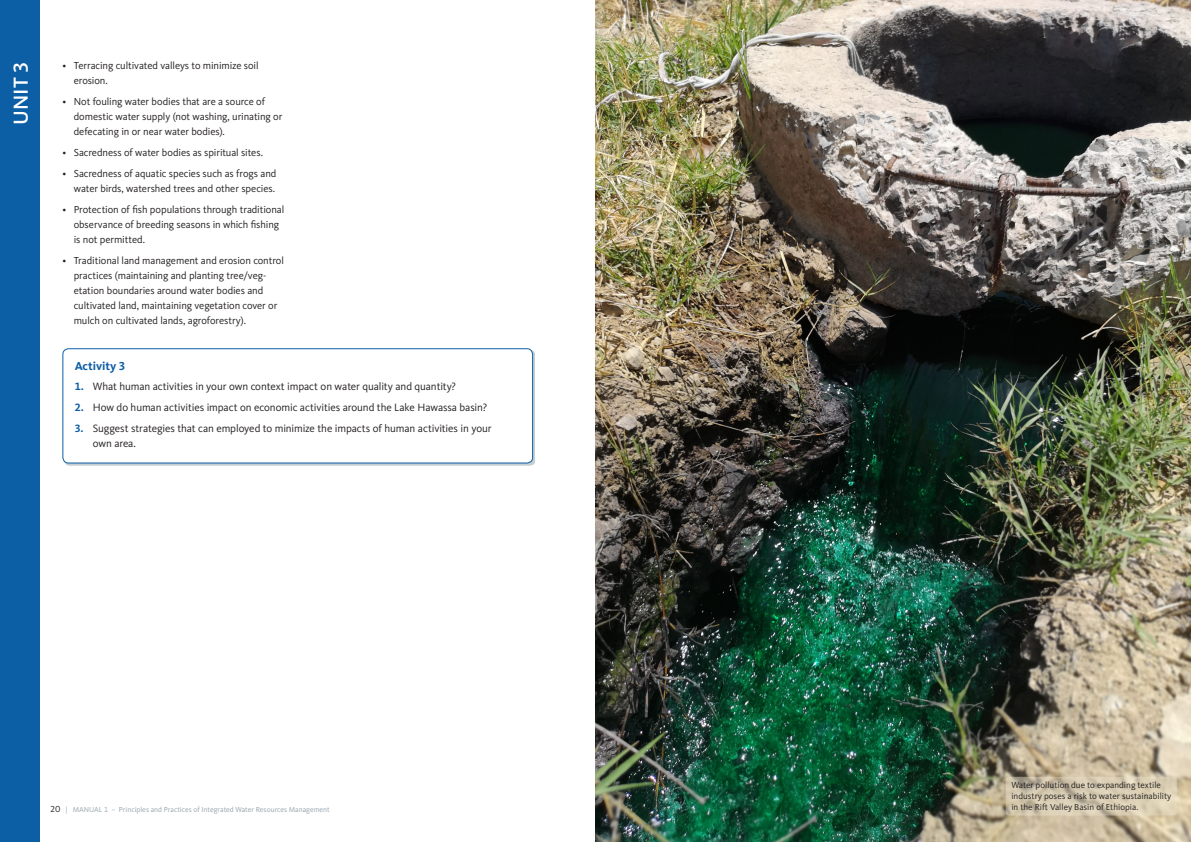
<style>
.page{position:relative;width:1191px;height:842px;background:#fff}
.page>*{position:absolute;margin:0;border:0;box-sizing:border-box;transform-origin:0 0}
.Rubrik_1{font:500 21px "Kievit OT";color:#fff}
.Rubrik_2{font:700 12px "Kievit OT";color:#0c5ea5}
.Nummerlista_m_luft_ö{font:11px/15px "Kievit OT";letter-spacing:-.01em;color:#231f20}
.t1{font:10.5px/15px "Kievit OT";letter-spacing:-.01em;color:#231f20}
.Bildtext{font:9px/10.8px "Kievit OT";color:#231f20}
.t2{font:7.5px "Kievit OT";color:#95a4ac}
.s1{font-weight:700;color:#0c5ea5}
.s2{font-size:9px;color:#231f20}
</style>
<div class="page">
<svg style="left:64px;top:350px;width:471px;height:115px"></svg>
<div style="left:63px;top:349px;width:469px;height:114px;background:#fff;border-radius:6px"></div>
<div style="left:62px;top:348px;width:471px;height:115px;border:1px solid #0c5ea5;border-radius:6px"></div>
<div style="left:0;top:0;width:40px;height:842px;background:#0c5ea5"></div>
<img style="left:595px;top:0;width:596px;height:842px">
<svg style="left:1005px;top:777px;width:171px;height:38px;background:#d3c7ae"></svg>
<p class="Rubrik_1" style="left:9px;top:125px;width:65px;rotate:-90deg">UNIT 3</p>
<p class="t1" style="left:74px;top:58px;width:186px;text-indent:-11px">• Terracing cultivated valleys to minimize soil erosion.</p>
<p class="t1" style="left:74px;top:94px;width:210px;text-indent:-11px">• Not fouling water bodies that are a source of domestic water supply (not washing, urinating or defecating in or near water bodies).</p>
<p class="t1" style="left:62px;top:145px;width:202px">• Sacredness of water bodies as spiritual sites.</p>
<p class="t1" style="left:62px;top:166px;width:216px;text-align:right">• Sacredness of aquatic species such as frogs and water birds, watershed trees and other species.</p>
<p class="t1" style="left:74px;top:202px;width:212px;text-indent:-11px">• Protection of fish populations through traditional observance of breeding seasons in which fishing is not permitted.</p>
<p class="t1" style="left:74px;top:253px;width:212px;text-indent:-11px">• Traditional land management and erosion control practices (maintaining and planting tree/veg&shy;etation boundaries around water bodies and cultivated land, maintaining vegetation cover or mulch on cultivated lands, agroforestry).</p>
<p class="Rubrik_2" style="left:75px;top:359px;width:52px">Activity 3</p>
<p class="Nummerlista_m_luft_ö" style="left:75px;top:379px;width:383px"><span class="s1">1.</span> What human activities in your own context impact on water quality and quantity?</p>
<p class="Nummerlista_m_luft_ö" style="left:75px;top:400px;width:414px"><span class="s1">2.</span> How do human activities impact on economic activities around the Lake Hawassa basin?</p>
<p class="Nummerlista_m_luft_ö" style="left:93px;top:421px;width:400px;text-indent:-18px"><span class="s1">3.</span> Suggest strategies that can employed to minimize the impacts of human activities in your own area.</p>
<p class="t2" style="left:51px;top:805px;width:281px"><span class="s2">20</span> | MANUAL 1 – Principles and Practices of Integrated Water Resources Management</p>
<p class="Bildtext" style="left:1011px;top:780px;width:161px">Water pollution due to expanding textile industry poses a risk to water sustainability</p>
<p class="Bildtext" style="left:1011px;top:801px;width:129px">in the Rift Valley Basin of Ethiopia.</p>
</div>
